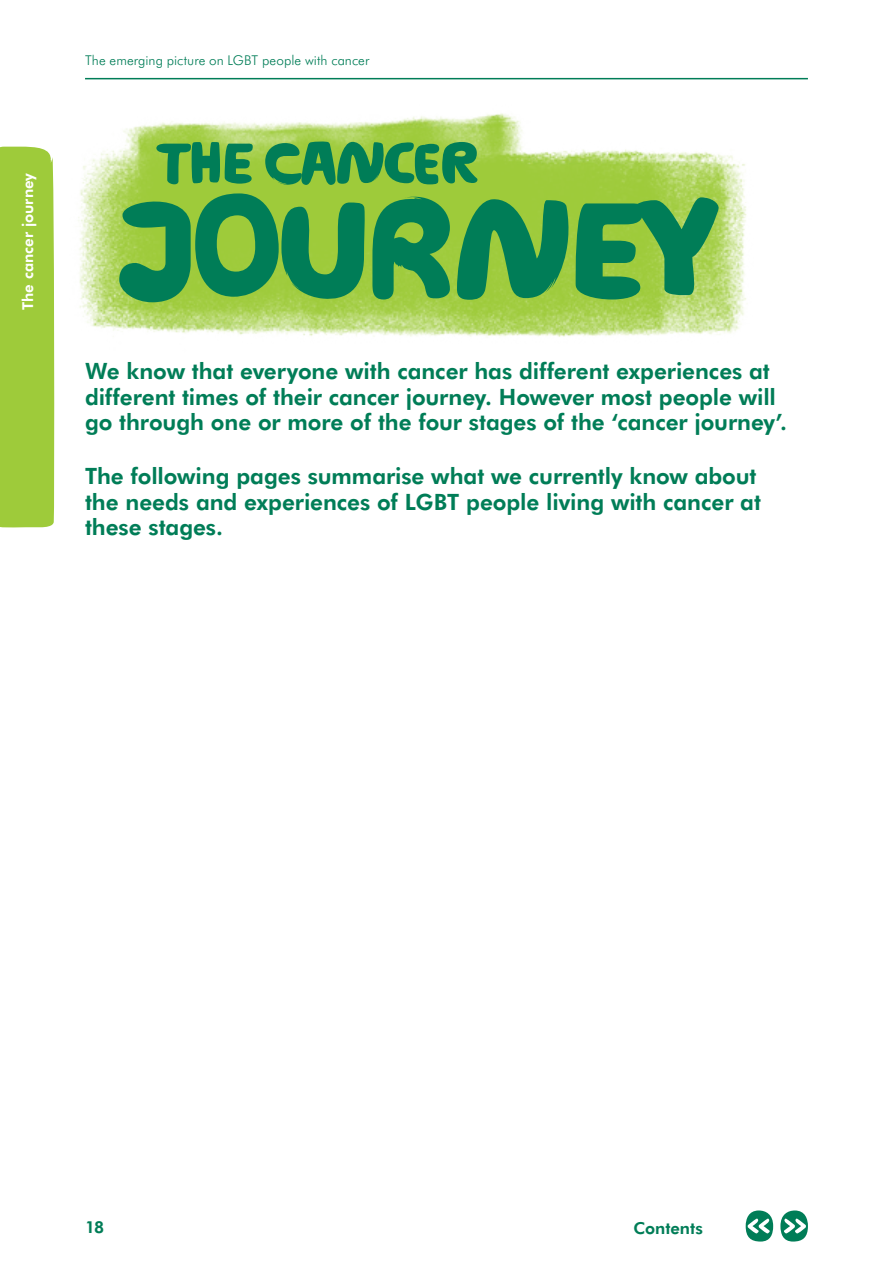
<style>
.page{position:relative;width:893px;height:1263px;background:#fff}
.page>*{position:absolute;margin:0;border:0;box-sizing:border-box;transform-origin:0 0}
.t1{font:139.5px "Macmillan Headline";letter-spacing:.005em;color:#007d57}
.t2{font:58.2px "Macmillan Headline";letter-spacing:.01em;color:#007d57}
.t3{font:800 22.5px/25.5px "Futura BT";letter-spacing:-.005em;color:#007d57}
.t4{font:800 16.5px "Futura BT";color:#007d57}
.t5{font:800 15px "Futura BT";letter-spacing:.005em;color:#fff}
.t6{font:300 13.5px "Futura BT";letter-spacing:.005em;color:#007d57}
</style>
<div class="page">
<hr style="left:85px;top:78px;width:723px;height:1px;background:#007d57">
<div style="left:0;top:147px;width:55px;height:381px;background:#9ecb3a"></div>
<img style="left:78px;top:113px;width:669px;height:224px">
<svg style="left:746px;top:1210px;width:27px;height:31px"></svg>
<svg style="left:780px;top:1210px;width:28px;height:31px"></svg>
<p class="t5" style="left:19px;top:310px;width:139px;rotate:-90deg">The cancer journey</p>
<p class="t6" style="left:85px;top:52px;width:286px">The emerging picture on LGBT people with cancer</p>
<h2 class="t2" style="left:159px;top:127px;width:317px">THE CANCER</h2>
<h1 class="t1" style="left:119px;top:165px;width:597px">JOURNEY</h1>
<p class="t3" style="left:85px;top:358px;width:704px">We know that everyone with cancer has different experiences at different times of their cancer journey. However most people will go through one or more of the four stages of the ‘cancer journey’.</p>
<p class="t3" style="left:85px;top:463px;width:677px">The following pages summarise what we currently know about the needs and experiences of LGBT people living with cancer at these stages.</p>
<p class="t4" style="left:85px;top:1217px;width:21px">18</p>
<p class="t4" style="left:633px;top:1218px;width:71px">Contents</p>
</div>
